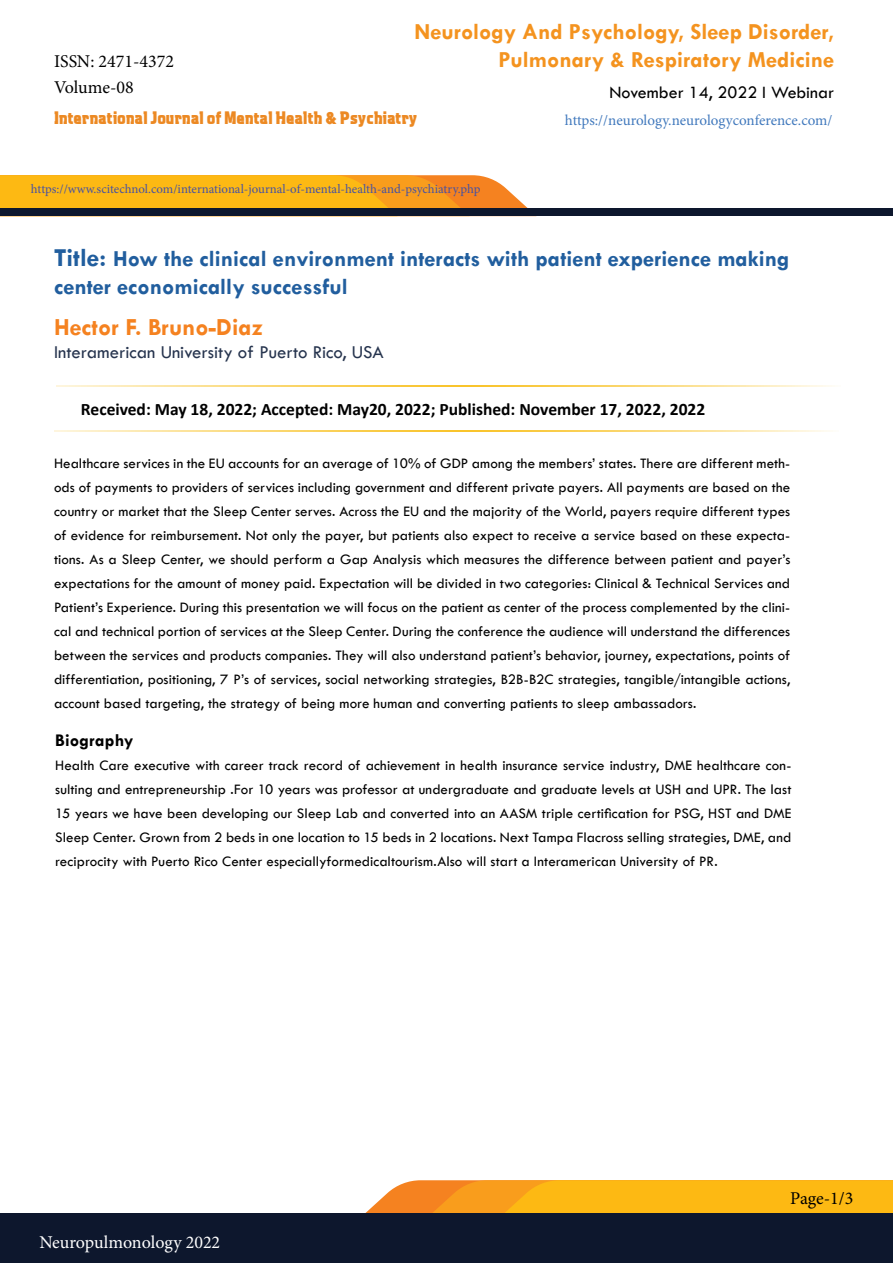
<style>
.page{position:relative;width:893px;height:1263px;background:#fff}
.page>*{position:absolute;margin:0;border:0;box-sizing:border-box;transform-origin:0 0}
.t1{font:700 24.75px "Tw Cen";color:#f58220}
.t2{font:700 23.1px/27.8px "Tw Cen";color:#215e9e}
.t3{font:700 23.1px/27.8px "Tw Cen";color:#f4931f;text-align:right}
.t4{font:18.75px "Tw Cen";color:#26344e}
.t5{font:800 18px "Aquatic";color:#ec8923}
.t6{font:18px "Minion Pro";color:#000}
.t7{font:18px "Tw Cen";color:#000}
.t8{font:18px "Minion Pro";color:#fff}
.t9{font:700 18px "Tw Cen";letter-spacing:.01em;color:#000}
.t10{font:700 17.55px "Calibri";color:#000}
.t11{font:15px/24px "Tw Cen";letter-spacing:.005em;color:#000;text-align:justify}
.t12{font:15px "Minion Pro";color:#4179bd}
.t13{font:12.75px "Minion Pro";color:#4752a3}
.s1{font-size:26.1px}
</style>
<div class="page">
<svg style="left:0;top:175px;width:528px;height:33px;background:#fbb01e"></svg>
<div style="left:0;top:208px;width:893px;height:8px;background:#0d172d"></div>
<svg style="left:365px;top:1180px;width:528px;height:33px;background:#fbb11f"></svg>
<div style="left:0;top:1213px;width:893px;height:50px;background:#0d172d"></div>
<hr style="left:54px;top:430px;width:785px;height:2px;background:#f9c42b">
<hr style="left:56px;top:385px;width:785px;height:2px;background:#f9c42b">
<h2 class="t3" style="left:414px;top:18px;width:421px">Neurology And Psychology, Sleep Disorder,<br>Pulmonary &amp; Respiratory Medicine</h2>
<p class="t7" style="left:609px;top:81px;width:226px">November 14, 2022 I Webinar</p>
<p class="t5" style="left:54px;top:106px;width:365px">International Journal of Mental Health &amp; Psychiatry</p>
<p class="t12" style="left:565px;top:110px;width:269px">https://neurology.neurologyconference.com/</p>
<p class="t6" style="left:54px;top:49px;width:122px">ISSN: 2471-4372</p>
<p class="t6" style="left:54px;top:75px;width:81px">Volume-08</p>
<p class="t13" style="left:31px;top:181px;width:451px">https://www.scitechnol.com/international-journal-of-mental-health-and-psychiatry.php</p>
<h2 class="t2" style="left:54px;top:244px;width:737px"><span class="s1">Title:</span> How the clinical environment interacts with patient experience making center economically successful</h2>
<h1 class="t1" style="left:54px;top:312px;width:211px">Hector F. Bruno-Diaz</h1>
<p class="t4" style="left:54px;top:341px;width:331px">Interamerican University of Puerto Rico, USA</p>
<p class="t10" style="left:81px;top:397px;width:626px">Received: May 18, 2022; Accepted: May20, 2022; Published: November 17, 2022, 2022</p>
<p class="t11" style="left:54px;top:451px;width:738px">Healthcare services in the EU accounts for an average of 10% of GDP among the members’ states. There are different meth&shy;ods of payments to providers of services including government and different private payers. All payments are based on the country or market that the Sleep Center serves. Across the EU and the majority of the World, payers require different types of evidence for reimbursement. Not only the payer, but patients also expect to receive a service based on these expecta&shy;tions. As a Sleep Center, we should perform a Gap Analysis which measures the difference between patient and payer’s expectations for the amount of money paid. Expectation will be divided in two categories: Clinical &amp; Technical Services and Patient’s Experience. During this presentation we will focus on the patient as center of the process complemented by the clini&shy;cal and technical portion of services at the Sleep Center. During the conference the audience will understand the differences between the services and products companies. They will also understand patient’s behavior, journey, expectations, points of differentiation, positioning, 7 P’s of services, social networking strategies, B2B-B2C strategies, tangible/intangible actions, account based targeting, the strategy of being more human and converting patients to sleep ambassadors.</p>
<p class="t9" style="left:55px;top:729px;width:80px">Biography</p>
<p class="t11" style="left:55px;top:753px;width:738px">Health Care executive with career track record of achievement in health insurance service industry, DME healthcare con&shy;sulting and entrepreneurship .For 10 years was professor at undergraduate and graduate levels at USH and UPR. The last 15 years we have been developing our Sleep Lab and converted into an AASM triple certification for PSG, HST and DME Sleep Center. Grown from 2 beds in one location to 15 beds in 2 locations. Next Tampa Flacross selling strategies, DME, and reciprocity with Puerto Rico Center especiallyformedicaltourism.Also will start a Interamerican University of PR.</p>
<p class="t8" style="left:39px;top:1230px;width:182px">Neuropulmonology 2022</p>
<p class="t6" style="left:790px;top:1186px;width:65px">Page-1/3</p>
</div>
